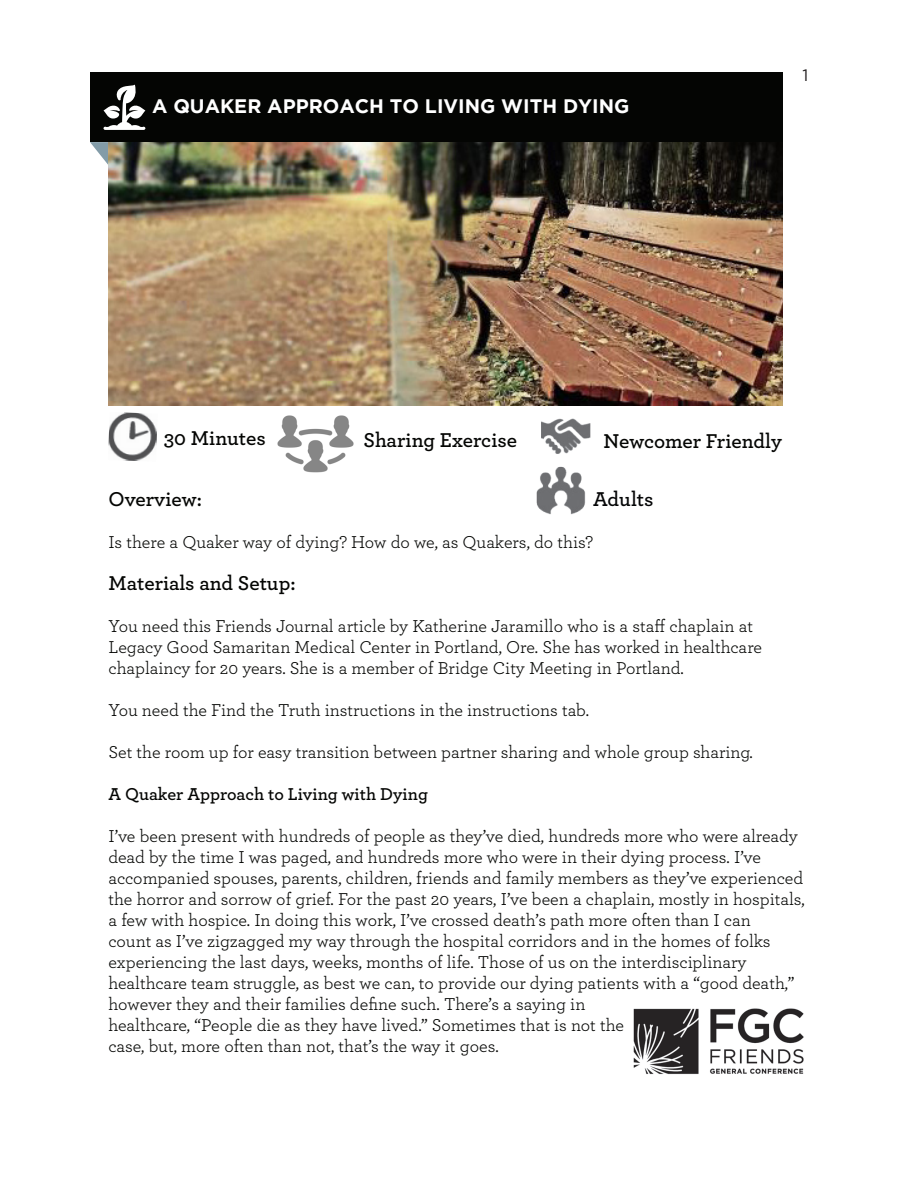
<style>
.page{position:relative;width:918px;height:1188px;background:#fff}
.page>*{position:absolute;margin:0;border:0;box-sizing:border-box;transform-origin:0 0}
.t1{font:600 21px "Archer Pro";color:#040503}
.t2{font:600 21px "Archer Pro";color:#050607}
.t3{font:700 19.5px "Gotham";color:#fff}
.t4{font:18px/21px "Archer Pro";color:#040503}
.t5{font:600 18px "Archer Pro";color:#040503}
.t6{font:16.5px "Gotham";color:#231f20}
</style>
<div class="page">
<img style="left:108px;top:142px;width:675px;height:264px">
<div style="left:90px;top:72px;width:693px;height:70px;background:#040503"></div>
<svg style="left:90px;top:142px;width:18px;height:23px"></svg>
<svg style="left:104px;top:84px;width:41px;height:46px"></svg>
<img style="left:633px;top:1008px;width:171px;height:66px">
<img style="left:108px;top:412px;width:49px;height:49px">
<img style="left:541px;top:418px;width:50px;height:36px">
<img style="left:277px;top:415px;width:77px;height:58px">
<img style="left:536px;top:466px;width:50px;height:49px">
<p class="t3" style="left:152px;top:95px;width:479px">A QUAKER APPROACH TO LIVING WITH DYING</p>
<p class="t6" style="left:802px;top:64px;width:7px">1</p>
<p class="t1" style="left:164px;top:422px;width:104px">30 Minutes</p>
<p class="t1" style="left:364px;top:424px;width:155px">Sharing Exercise</p>
<p class="t1" style="left:604px;top:426px;width:180px">Newcomer Friendly</p>
<p class="t2" style="left:593px;top:484px;width:62px">Adults</p>
<p class="t1" style="left:109px;top:484px;width:95px">Overview:</p>
<p class="t4" style="left:109px;top:531px;width:486px">Is there a Quaker way of dying? How do we, as Quakers, do this?</p>
<p class="t1" style="left:109px;top:568px;width:189px">Materials and Setup:</p>
<p class="t4" style="left:109px;top:615px;width:655px">You need this Friends Journal article by Katherine Jaramillo who is a staff chaplain at<br>Legacy Good Samaritan Medical Center in Portland, Ore. She has worked in healthcare chaplaincy for 20 years. She is a member of Bridge City Meeting in Portland.</p>
<p class="t4" style="left:109px;top:699px;width:482px">You need the Find the Truth instructions in the instructions tab.</p>
<p class="t4" style="left:109px;top:741px;width:646px">Set the room up for easy transition between partner sharing and whole group sharing.</p>
<p class="t5" style="left:109px;top:781px;width:321px">A Quaker Approach to Living with Dying</p>
<p class="t4" style="left:109px;top:825px;width:698px">I’ve been present with hundreds of people as they’ve died, hundreds more who were already dead by the time I was paged, and hundreds more who were in their dying process. I’ve accompanied spouses, parents, children, friends and family members as they’ve experienced the horror and sorrow of grief. For the past 20 years, I’ve been a chaplain, mostly in hospitals, a few with hospice. In doing this work, I’ve crossed death’s path more often than I can<br>count as I’ve zigzagged my way through the hospital corridors and in the homes of folks experiencing the last days, weeks, months of life. Those of us on the interdisciplinary healthcare team struggle, as best we can, to provide our dying patients with a “good death,” however they and their families define such. There’s a saying in<br>healthcare, “People die as they have lived.” Sometimes that is not the<br>case, but, more often than not, that’s the way it goes.</p>
</div>
